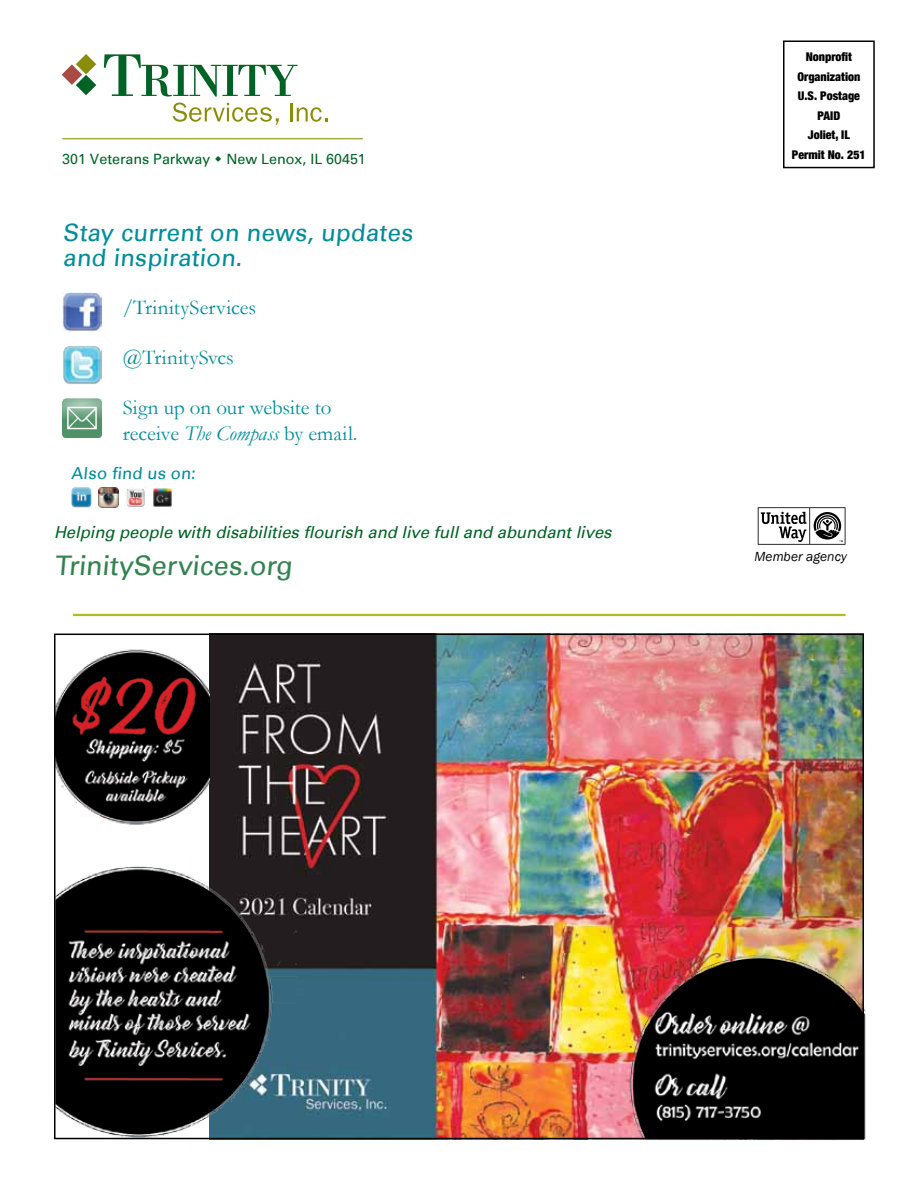
<style>
.page{position:relative;width:918px;height:1188px;background:#fff}
.page>*{position:absolute;margin:0;border:0;box-sizing:border-box;transform-origin:0 0}
.t1{font:italic 27px "Univers";letter-spacing:-.01em;color:#338251}
.t2{font:italic 24px/25.5px "Univers";letter-spacing:.005em;color:#008c99}
.t3{font:21px/25.2px "Garamond";color:#008c99}
.t4{font:italic 16.5px "Univers";color:#006325}
.t5{font:italic 16.5px "Univers";color:#008c99}
.t6{font:14.25px "Univers";color:#006325}
.t7{font:italic 13.5px "Franklin Gothic";letter-spacing:.005em;color:#000}
.t8{font:900 condensed 12px/19.5px "Helvetica Neue";color:#000;text-align:center}
.s1{font-style:italic}
</style>
<div class="page">
<div style="left:783px;top:40px;width:92px;height:128px;border:2px solid #000"></div>
<svg style="left:62px;top:54px;width:34px;height:41px"></svg>
<svg style="left:104px;top:54px;width:194px;height:43px"></svg>
<svg style="left:173px;top:103px;width:106px;height:22px"></svg>
<hr style="left:290px;top:103px;width:3px;height:18px;background:#8a8d09">
<svg style="left:297px;top:107px;width:30px;height:15px"></svg>
<hr style="left:62px;top:138px;width:301px;height:1px;background:#a8aa46">
<img style="left:63px;top:292px;width:39px;height:39px">
<img style="left:63px;top:346px;width:39px;height:38px">
<img style="left:63px;top:398px;width:39px;height:39px">
<img style="left:71px;top:487px;width:21px;height:20px">
<img style="left:98px;top:487px;width:21px;height:20px">
<img style="left:126px;top:488px;width:19px;height:19px">
<img style="left:153px;top:488px;width:19px;height:19px">
<svg style="left:758px;top:507px;width:88px;height:38px"></svg>
<hr style="left:73px;top:614px;width:773px;height:2px;background:#b2bb1e">
<img style="left:210px;top:637px;width:651px;height:499px">
<img style="left:54px;top:854px;width:242px;height:286px">
<img style="left:606px;top:924px;width:260px;height:216px">
<img style="left:57px;top:639px;width:153px;height:192px">
<p class="t6" style="left:62px;top:150px;width:305px">301 Veterans Parkway New Lenox, IL 60451</p>
<p class="t2" style="left:63px;top:220px;width:351px">Stay current on news, updates and inspiration.</p>
<p class="t3" style="left:123px;top:294px;width:135px">/TrinityServices</p>
<p class="t3" style="left:123px;top:344px;width:112px">@TrinitySvcs</p>
<p class="t3" style="left:123px;top:395px;width:236px">Sign up on our website to receive <span class="s1">The Compass</span> by email.</p>
<p class="t5" style="left:71px;top:463px;width:126px">Also find us on:</p>
<p class="t4" style="left:54px;top:522px;width:559px">Helping people with disabilities flourish and live full and abundant lives</p>
<p class="t1" style="left:54px;top:549px;width:240px">TrinityServices.org</p>
<p class="t8" style="left:792px;top:47px;width:75px">Nonprofit<br>Organization<br>U.S. Postage<br>PAID<br>Joliet, IL<br>Permit No. 251</p>
<p class="t7" style="left:754px;top:548px;width:94px">Member agency</p>
</div>
